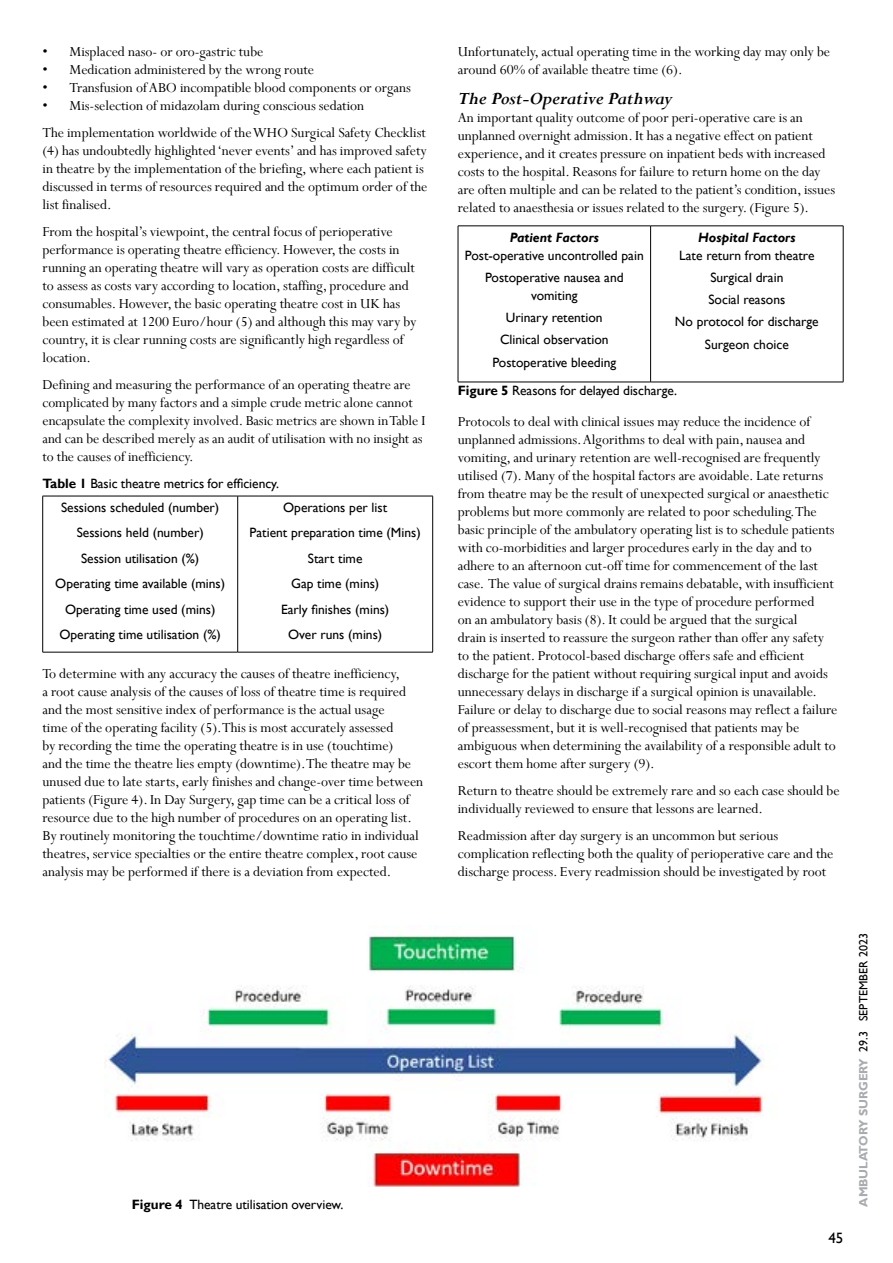
<style>
.page{position:relative;width:893px;height:1263px;background:#fff}
.page>*{position:absolute;margin:0;border:0;box-sizing:border-box;transform-origin:0 0}
.t1{font:italic 700 19.5px "Perpetua";color:#000}
.t2{font:15.3px/18px "Perpetua";color:#000}
.t3{font:15px "Gill Sans";color:#000}
.t4{font:13.5px/25.5px "Gill Sans";color:#000;text-align:center}
.t5{font:italic 700 13.5px "Gill Sans";color:#000}
.t6{font:700 12px "Gill Sans";color:#a9abae}
.s1{font-weight:700}
.s2{font-weight:400;color:#000}
</style>
<div class="page">
<hr style="left:43px;top:496px;width:195px;height:1px;background:#000">
<hr style="left:42px;top:496px;width:1px;height:156px;background:#000">
<hr style="left:238px;top:496px;width:195px;height:1px;background:#000">
<hr style="left:237px;top:496px;width:1px;height:156px;background:#000">
<hr style="left:432px;top:496px;width:1px;height:156px;background:#000">
<hr style="left:43px;top:652px;width:195px;height:1px;background:#000">
<hr style="left:238px;top:652px;width:195px;height:1px;background:#000">
<img style="left:104px;top:935px;width:670px;height:251px">
<hr style="left:458px;top:226px;width:193px;height:1px;background:#000">
<hr style="left:458px;top:226px;width:1px;height:156px;background:#000">
<hr style="left:651px;top:226px;width:192px;height:1px;background:#000">
<hr style="left:650px;top:226px;width:1px;height:156px;background:#000">
<hr style="left:843px;top:226px;width:1px;height:156px;background:#000">
<hr style="left:458px;top:382px;width:193px;height:1px;background:#000">
<hr style="left:651px;top:382px;width:192px;height:1px;background:#000">
<p class="t2" style="left:43px;top:42px;width:222px">• Misplaced naso- or oro-gastric tube</p>
<p class="t2" style="left:43px;top:60px;width:273px">• Medication administered by the wrong route</p>
<p class="t2" style="left:43px;top:78px;width:370px">• Transfusion of ABO incompatible blood components or organs</p>
<p class="t2" style="left:43px;top:92px;width:385px;line-height:27px">• Mis-selection of midazolam during conscious sedation<br>The implementation worldwide of the WHO Surgical Safety Checklist</p>
<p class="t2" style="left:43px;top:141px;width:386px">(4) has undoubtedly highlighted ‘never events’ and has improved safety in theatre by the implementation of the briefing, where each patient is discussed in terms of resources required and the optimum order of the list finalised.</p>
<p class="t2" style="left:43px;top:223px;width:375px">From the hospital’s viewpoint, the central focus of perioperative performance is operating theatre efficiency. However, the costs in running an operating theatre will vary as operation costs are difficult to assess as costs vary according to location, staffing, procedure and consumables. However, the basic operating theatre cost in UK has been estimated at 1200 Euro/hour (5) and although this may vary by country, it is clear running costs are significantly high regardless of location.</p>
<p class="t2" style="left:43px;top:375px;width:384px">Defining and measuring the performance of an operating theatre are complicated by many factors and a simple crude metric alone cannot encapsulate the complexity involved. Basic metrics are shown in Table I and can be described merely as an audit of utilisation with no insight as to the causes of inefficiency.</p>
<p class="t4" style="left:43px;top:471px;width:238px"><span class="s1">Table 1</span> Basic theatre metrics for efficiency.</p>
<p class="t4" style="left:55px;top:495px;width:171px">Sessions scheduled (number)<br>Sessions held (number)<br>Session utilisation (%)<br>Operating time available (mins)<br>Operating time used (mins)<br>Operating time utilisation (%)</p>
<p class="t4" style="left:250px;top:495px;width:173px">Operations per list<br>Patient preparation time (Mins)<br>Start time<br>Gap time (mins)<br>Early finishes (mins)<br>Over runs (mins)</p>
<p class="t2" style="left:43px;top:664px;width:382px">To determine with any accuracy the causes of theatre inefficiency,<br>a root cause analysis of the causes of loss of theatre time is required and the most sensitive index of performance is the actual usage<br>time of the operating facility (5). This is most accurately assessed<br>by recording the time the operating theatre is in use (touchtime)<br>and the time the theatre lies empty (downtime). The theatre may be unused due to late starts, early finishes and change-over time between patients (Figure 4). In Day Surgery, gap time can be a critical loss of resource due to the high number of procedures on an operating list.<br>By routinely monitoring the touchtime/downtime ratio in individual theatres, service specialties or the entire theatre complex, root cause analysis may be performed if there is a deviation from expected.</p>
<p class="t4" style="left:132px;top:1191px;width:213px"><span class="s1">Figure 4</span> Theatre utilisation overview.</p>
<p class="t2" style="left:458px;top:43px;width:374px">Unfortunately, actual operating time in the working day may only be around 60% of available theatre time (6).</p>
<p class="t1" style="left:458px;top:86px;width:216px">The Post-Operative Pathway</p>
<p class="t2" style="left:458px;top:108px;width:379px">An important quality outcome of poor peri-operative care is an unplanned overnight admission. It has a negative effect on patient experience, and it creates pressure on inpatient beds with increased costs to the hospital. Reasons for failure to return home on the day are often multiple and can be related to the patient’s condition, issues related to anaesthesia or issues related to the surgery. (Figure 5).</p>
<p class="t5" style="left:510px;top:229px;width:91px">Patient Factors</p>
<p class="t4" style="left:465px;top:244px;width:180px;line-height:22.2px">Post-operative uncontrolled pain<br>Postoperative nausea and</p>
<p class="t4" style="left:492px;top:284px;width:125px;line-height:22.2px">vomiting<br>Urinary retention<br>Clinical observation<br>Postoperative bleeding</p>
<p class="t5" style="left:698px;top:229px;width:99px">Hospital Factors</p>
<p class="t4" style="left:675px;top:244px;width:145px;line-height:22.2px">Late return from theatre<br>Surgical drain<br>Social reasons<br>No protocol for discharge<br>Surgeon choice</p>
<p class="t4" style="left:458px;top:378px;width:221px"><span class="s1">Figure 5</span> Reasons for delayed discharge.</p>
<p class="t2" style="left:458px;top:413px;width:381px">Protocols to deal with clinical issues may reduce the incidence of unplanned admissions. Algorithms to deal with pain, nausea and vomiting, and urinary retention are well-recognised are frequently utilised (7). Many of the hospital factors are avoidable. Late returns from theatre may be the result of unexpected surgical or anaesthetic problems but more commonly are related to poor scheduling. The basic principle of the ambulatory operating list is to schedule patients with co-morbidities and larger procedures early in the day and to adhere to an afternoon cut-off time for commencement of the last case. The value of surgical drains remains debatable, with insufficient evidence to support their use in the type of procedure performed<br>on an ambulatory basis (8). It could be argued that the surgical<br>drain is inserted to reassure the surgeon rather than offer any safety to the patient. Protocol-based discharge offers safe and efficient discharge for the patient without requiring surgical input and avoids unnecessary delays in discharge if a surgical opinion is unavailable.<br>Failure or delay to discharge due to social reasons may reflect a failure of preassessment, but it is well-recognised that patients may be ambiguous when determining the availability of a responsible adult to escort them home after surgery (9).</p>
<p class="t2" style="left:458px;top:782px;width:383px">Return to theatre should be extremely rare and so each case should be individually reviewed to ensure that lessons are learned.</p>
<p class="t2" style="left:458px;top:827px;width:377px">Readmission after day surgery is an uncommon but serious complication reflecting both the quality of perioperative care and the discharge process. Every readmission should be investigated by root</p>
<p class="t3" style="left:828px;top:1229px;width:16px">45</p>
<p class="t6" style="left:856px;top:1207px;width:275px;rotate:-90deg">AMBULATORY SURGERY <span class="s2">29.3 SEPTEMBER 2023</span></p>
</div>
